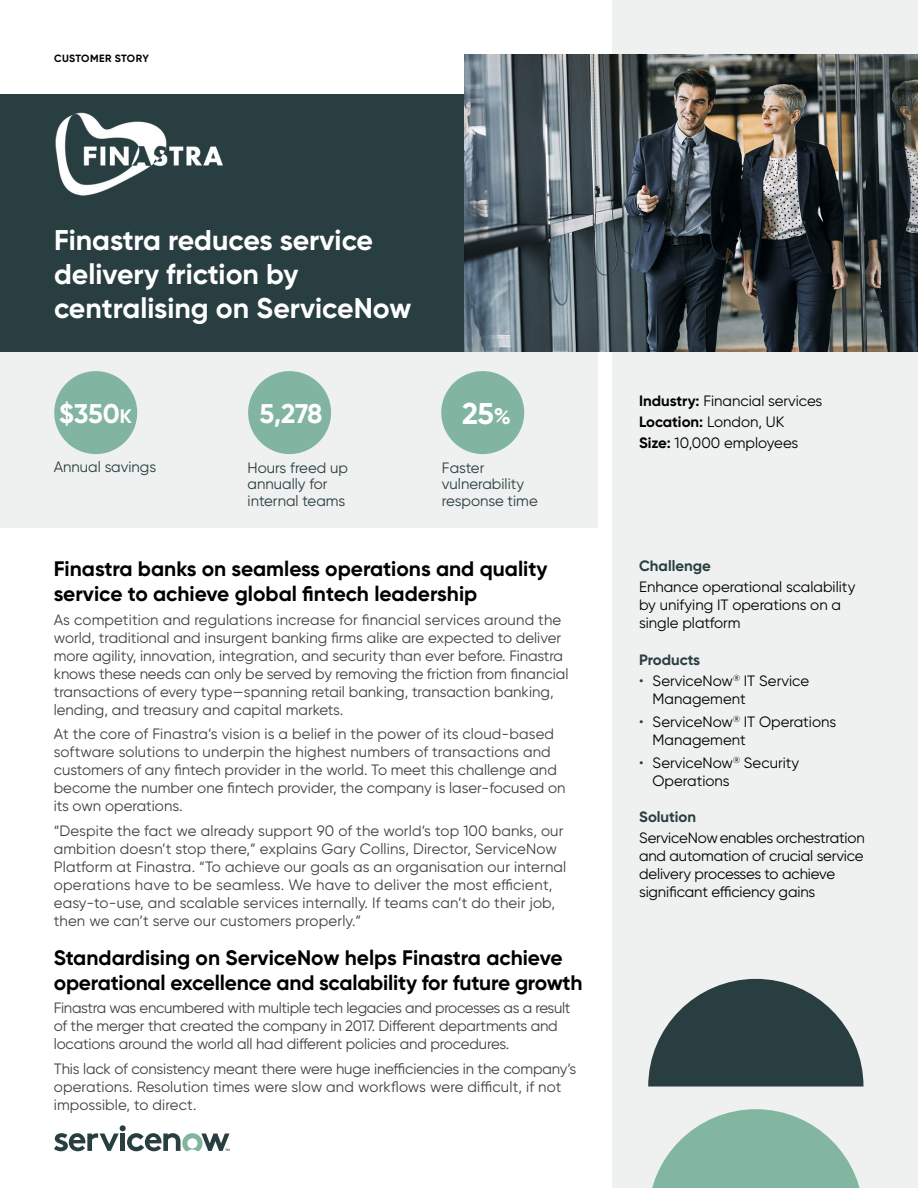
<style>
.page{position:relative;width:918px;height:1188px;background:#fff}
.page>*{position:absolute;margin:0;border:0;box-sizing:border-box;transform-origin:0 0}
.t1{font:700 30px "Gilroy";color:#fff}
.t2{font:700 28.5px/34.2px "Gilroy";color:#fff}
.t3{font:700 27px "Gilroy";letter-spacing:-.015em;color:#fff}
.t4{font:700 21px/25.2px "Gilroy";letter-spacing:-.005em;color:#000}
.t5{font:15px/18px "Gilroy";color:#414042}
.t6{font:15px/18px "Gilroy";color:#000}
.t7{font:15px/16.5px "Gilroy";color:#293e40}
.t8{font:700 15px "Gilroy";color:#293e40}
.t9{font:700 10.5px "Gilroy";letter-spacing:.035em;color:#000}
.s1{font-size:19.5px}
.s2{font-size:22.5px}
.s3{font-weight:700}
.s4{color:#293e40}
</style>
<div class="page">
<div style="left:0;top:346px;width:598px;height:182px;background:#eff0f0"></div>
<div style="left:54px;top:371px;width:83px;height:83px;background:#81b5a1;border-radius:50%"></div>
<div style="left:248px;top:371px;width:83px;height:83px;background:#81b5a1;border-radius:50%"></div>
<div style="left:441px;top:371px;width:83px;height:83px;background:#81b5a1;border-radius:50%"></div>
<div style="left:612px;top:0;width:306px;height:1188px;background:#eff0f0"></div>
<svg style="left:648px;top:979px;width:216px;height:108px"></svg>
<svg style="left:652px;top:1109px;width:208px;height:79px"></svg>
<div style="left:0;top:94px;width:918px;height:258px;background:#293e40"></div>
<svg style="left:54px;top:1125px;width:176px;height:26px"></svg>
<img style="left:55px;top:112px;width:168px;height:84px">
<img style="left:465px;top:54px;width:453px;height:298px">
<p class="t9" style="left:54px;top:52px;width:96px">CUSTOMER STORY</p>
<h2 class="t2" style="left:54px;top:223px;width:359px">Finastra reduces service delivery friction by centralising on ServiceNow</h2>
<h3 class="t3" style="left:59px;top:396px;width:74px">$350<span class="s1">K</span></h3>
<p class="t7" style="left:54px;top:459px;width:104px">Annual savings</p>
<h3 class="t3" style="left:259px;top:397px;width:65px">5,278</h3>
<h1 class="t1" style="left:462px;top:395px;width:51px">25<span class="s2">%</span></h1>
<p class="t7" style="left:248px;top:459px;width:102px">Hours freed up annually for internal teams</p>
<p class="t7" style="left:442px;top:459px;width:97px">Faster vulnerability response time</p>
<h3 class="t4" style="left:54px;top:556px;width:495px">Finastra banks on seamless operations and quality service to achieve global fintech leadership</h3>
<p class="t5" style="left:54px;top:610px;width:516px">As competition and regulations increase for financial services around the world, traditional and insurgent banking firms alike are expected to deliver more agility, innovation, integration, and security than ever before. Finastra knows these needs can only be served by removing the friction from financial transactions of every type—spanning retail banking, transaction banking, lending, and treasury and capital markets.</p>
<p class="t5" style="left:54px;top:725px;width:513px">At the core of Finastra’s vision is a belief in the power of its cloud-based software solutions to underpin the highest numbers of transactions and customers of any fintech provider in the world. To meet this challenge and become the number one fintech provider, the company is laser-focused on its own operations.</p>
<p class="t5" style="left:54px;top:822px;width:514px">“Despite the fact we already support 90 of the world’s top 100 banks, our ambition doesn’t stop there,” explains Gary Collins, Director, ServiceNow Platform at Finastra. “To achieve our goals as an organisation our internal operations have to be seamless. We have to deliver the most efficient, easy-to-use, and scalable services internally. If teams can’t do their job, then we can’t serve our customers properly.”</p>
<h3 class="t4" style="left:54px;top:945px;width:530px">Standardising on ServiceNow helps Finastra achieve operational excellence and scalability for future growth</h3>
<p class="t5" style="left:54px;top:999px;width:518px">Finastra was encumbered with multiple tech legacies and processes as a result of the merger that created the company in 2017. Different departments and locations around the world all had different policies and procedures.</p>
<p class="t5" style="left:54px;top:1060px;width:524px">This lack of consistency meant there were huge inefficiencies in the company’s operations. Resolution times were slow and workflows were difficult, if not impossible, to direct.</p>
<p class="t6" style="left:639px;top:390px;width:185px;line-height:21px"><span class="s3">Industry:</span> Financial services<br><span class="s3">Location:</span> London, UK<br><span class="s3">Size:</span> 10,000 employees</p>
<p class="t8" style="left:639px;top:557px;width:73px">Challenge</p>
<p class="t6" style="left:639px;top:578px;width:218px">Enhance operational scalability by unifying IT operations on a single platform</p>
<p class="t8" style="left:639px;top:650px;width:63px">Products</p>
<p class="t6" style="left:653px;top:671px;width:158px;text-indent:-13px"><span class="s4">•</span> ServiceNow<sup>®</sup> IT Service<br>Management</p>
<p class="t6" style="left:653px;top:713px;width:185px;text-indent:-14px"><span class="s4">•</span> ServiceNow<sup>®</sup> IT Operations<br>Management</p>
<p class="t6" style="left:653px;top:754px;width:148px;text-indent:-14px"><span class="s4">•</span> ServiceNow<sup>®</sup> Security<br>Operations</p>
<p class="t8" style="left:639px;top:807px;width:59px">Solution</p>
<p class="t6" style="left:639px;top:828px;width:227px">ServiceNowenables orchestration and automation of crucial service delivery processes to achieve significant efficiency gains</p>
</div>
